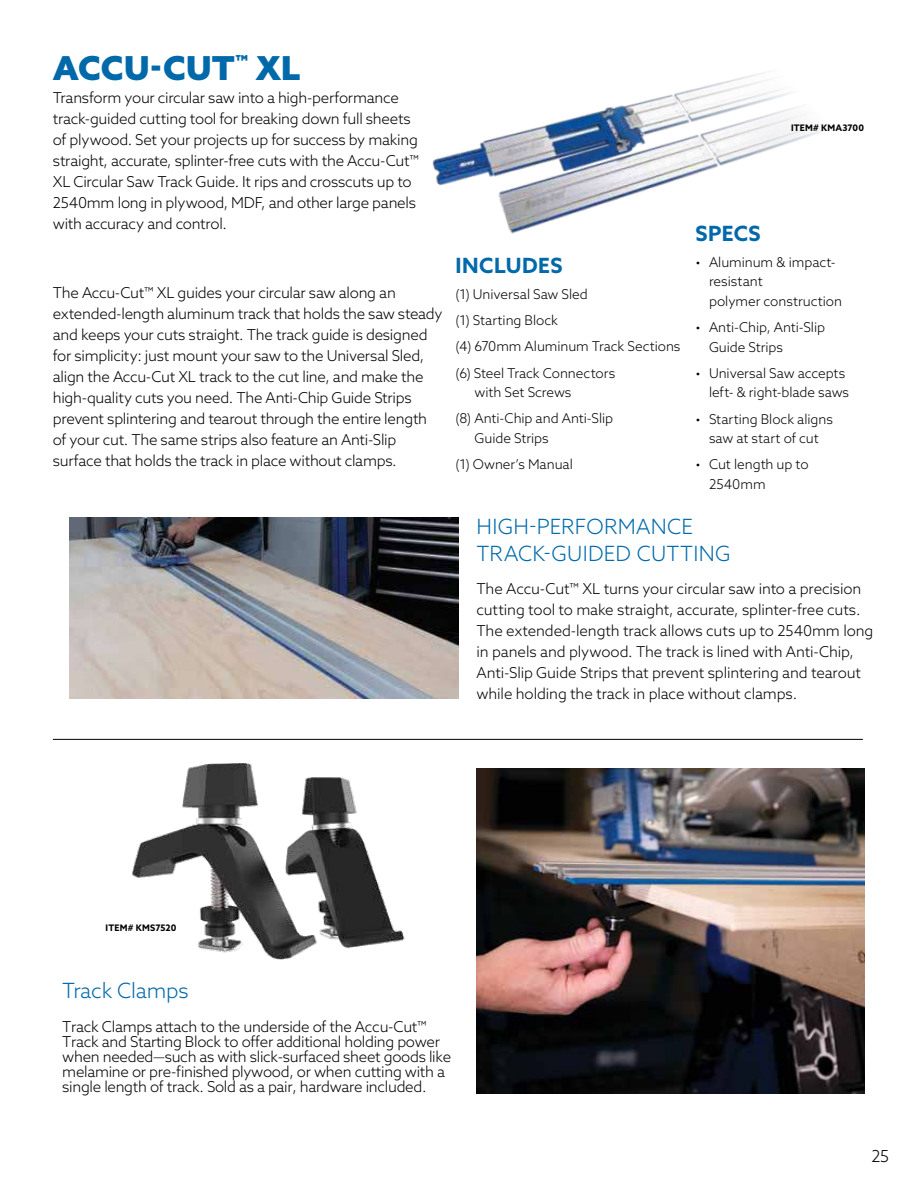
<style>
.page{position:relative;width:918px;height:1188px;background:#fff}
.page>*{position:absolute;margin:0;border:0;box-sizing:border-box;transform-origin:0 0}
.t1{font:900 33px "Azo Sans";letter-spacing:.015em;color:#0069aa}
.t2{font:300 21px/27.8px "Azo Sans";letter-spacing:.005em;color:#0069aa}
.t3{font:700 21px "Azo Sans";letter-spacing:.025em;color:#0069aa}
.t4{font:300 16.5px "Azo Sans";color:#000}
.t5{font:300 15px/21px "Azo Sans";letter-spacing:-.02em;color:#000}
.t6{font:300 13.5px/19.5px "Azo Sans";letter-spacing:-.005em;color:#000}
.t7{font:700 9px "Azo Sans";letter-spacing:.02em;color:#000}
</style>
<div class="page">
<img style="left:432px;top:73px;width:393px;height:161px">
<img style="left:69px;top:517px;width:390px;height:182px">
<img style="left:107px;top:738px;width:306px;height:222px">
<hr style="left:53px;top:739px;width:810px;height:1px;background:#000">
<img style="left:477px;top:768px;width:387px;height:326px">
<h1 class="t1" style="left:53px;top:47px;width:249px">ACCU-CUT<sup>™</sup> XL</h1>
<p class="t5" style="left:53px;top:87px;width:368px">Transform your circular saw into a high-performance track-guided cutting tool for breaking down full sheets of plywood. Set your projects up for success by making straight, accurate, splinter-free cuts with the Accu-Cut™ XL Circular Saw Track Guide. It rips and crosscuts up to 2540mm long in plywood, MDF, and other large panels with accuracy and control.</p>
<p class="t5" style="left:53px;top:282px;width:391px">The Accu-Cut™ XL guides your circular saw along an extended-length aluminum track that holds the saw steady and keeps your cuts straight. The track guide is designed for simplicity: just mount your saw to the Universal Sled, align the Accu-Cut XL track to the cut line, and make the high-quality cuts you need. The Anti-Chip Guide Strips prevent splintering and tearout through the entire length of your cut. The same strips also feature an Anti-Slip surface that holds the track in place without clamps.</p>
<p class="t7" style="left:791px;top:122px;width:75px">ITEM# KMA3700</p>
<h2 class="t3" style="left:456px;top:251px;width:109px">INCLUDES</h2>
<p class="t6" style="left:456px;top:281px;width:226px;line-height:26.2px">(1) Universal Saw Sled<br>(1) Starting Block<br>(4) 670mm Aluminum Track Sections (6) Steel Track Connectors</p>
<p class="t6" style="left:456px;top:379px;width:159px;line-height:26.2px;text-indent:19px">with Set Screws<br>(8) Anti-Chip and Anti-Slip</p>
<p class="t6" style="left:456px;top:425px;width:119px;line-height:26.2px;text-align:center">Guide Strips<br>(1) Owner’s Manual</p>
<h2 class="t3" style="left:696px;top:219px;width:67px">SPECS</h2>
<p class="t6" style="left:709px;top:252px;width:135px;text-indent:-14px">• Aluminum &amp; impact&shy;resistant<br>polymer construction</p>
<p class="t6" style="left:709px;top:317px;width:118px;text-indent:-14px">• Anti-Chip, Anti-Slip<br>Guide Strips</p>
<p class="t6" style="left:696px;top:363px;width:155px;text-align:right">• Universal Saw accepts left- &amp; right-blade saws</p>
<p class="t6" style="left:696px;top:409px;width:139px;text-align:center">• Starting Block aligns saw at start of cut</p>
<p class="t6" style="left:709px;top:455px;width:101px;text-indent:-14px">• Cut length up to<br>2540mm</p>
<h2 class="t2" style="left:477px;top:512px;width:256px">HIGH-PERFORMANCE<br>TRACK-GUIDED CUTTING</h2>
<p class="t5" style="left:477px;top:578px;width:398px">The Accu-Cut™ XL turns your circular saw into a precision cutting tool to make straight, accurate, splinter-free cuts.<br>The extended-length track allows cuts up to 2540mm long in panels and plywood. The track is lined with Anti-Chip, Anti-Slip Guide Strips that prevent splintering and tearout while holding the track in place without clamps.</p>
<p class="t7" style="left:106px;top:922px;width:73px">ITEM# KMS7520</p>
<h2 class="t2" style="left:62px;top:976px;width:128px">Track Clamps</h2>
<p class="t5" style="left:62px;top:1019px;width:390px;line-height:15px">Track Clamps attach to the underside of the Accu-Cut™ Track and Starting Block to offer additional holding power when needed—such as with slick-surfaced sheet goods like melamine or pre-finished plywood, or when cutting with a single length of track. Sold as a pair, hardware included.</p>
<p class="t4" style="left:871px;top:1145px;width:19px">25</p>
</div>
